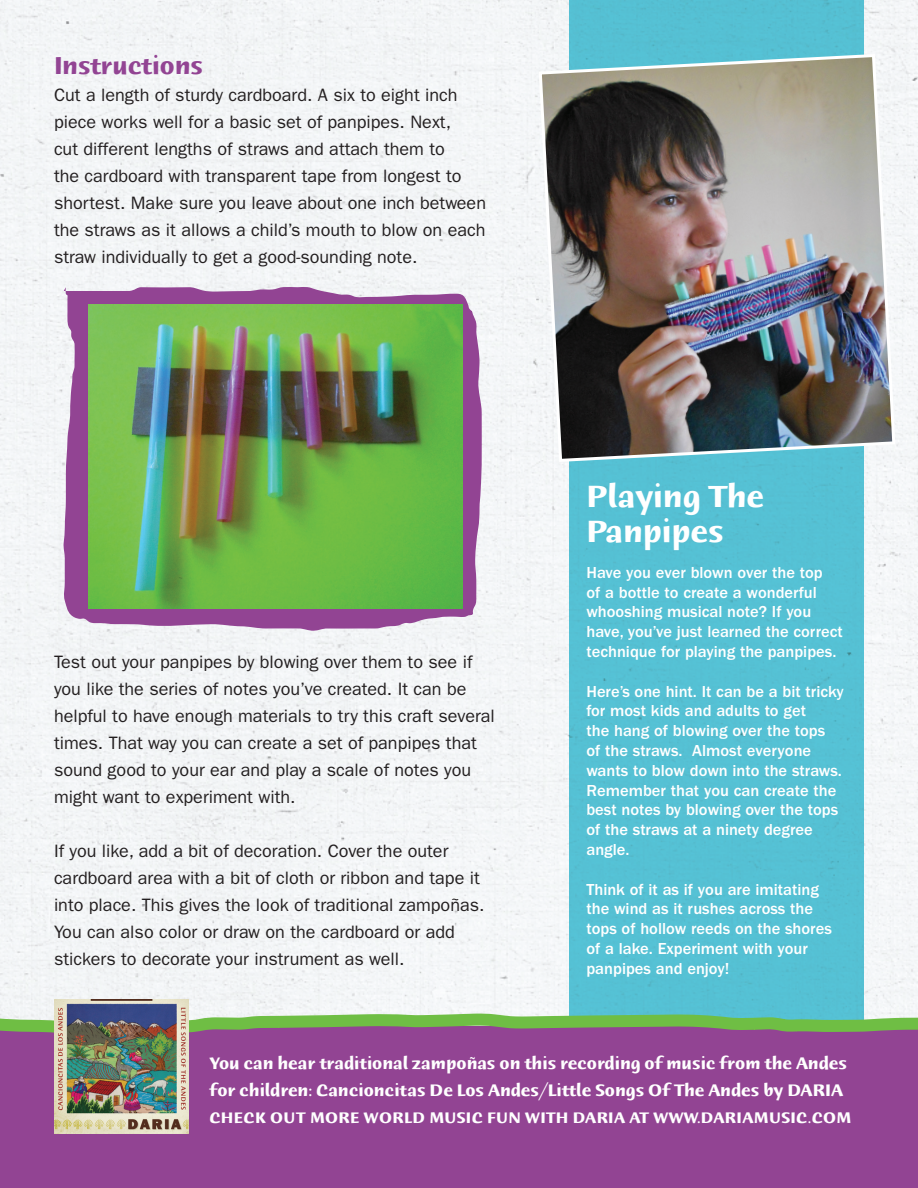
<style>
.page{position:relative;width:918px;height:1188px;background:#fff}
.page>*{position:absolute;margin:0;border:0;box-sizing:border-box;transform-origin:0 0}
.t1{font:700 33px/34.5px "Humana Sans ITC Std";color:#fff}
.t2{font:700 26.4px "Humana Sans ITC Std";color:#924493}
.t3{font:18px/27px "ITC Franklin Gothic Std";color:#231f20}
.t4{font:700 18px/27px "Humana Sans ITC Std";color:#fff}
.t5{font:500 16.5px/19.8px "ITC Franklin Gothic Std";color:#fff}
.t6{font:700 16.5px "Humana Sans ITC Std";letter-spacing:.02em;color:#fff}
</style>
<div class="page">
<div style="left:0;top:0;width:918px;height:981px;background:#f3f5f7"></div>
<div style="left:569px;top:0;width:295px;height:981px;background:#55c1d4"></div>
<div style="left:0;top:1026px;width:918px;height:162px;background:#924493"></div>
<svg style="left:0;top:981px;width:918px;height:52px"></svg>
<img style="left:54px;top:999px;width:135px;height:135px">
<img style="left:539px;top:54px;width:356px;height:408px">
<svg style="left:63px;top:287px;width:419px;height:344px;fill:#924493"></svg>
<img style="left:89px;top:304px;width:373px;height:305px">
<h2 class="t2" style="left:54px;top:54px;width:151px">Instructions</h2>
<p class="t3" style="left:54px;top:82px;width:434px">Cut a length of sturdy cardboard. A six to eight inch piece works well for a basic set of panpipes. Next,<br>cut different lengths of straws and attach them to<br>the cardboard with transparent tape from longest to shortest. Make sure you leave about one inch between the straws as it allows a child’s mouth to blow on each straw individually to get a good-sounding note.</p>
<p class="t3" style="left:54px;top:649px;width:442px">Test out your panpipes by blowing over them to see if you like the series of notes you’ve created. It can be helpful to have enough materials to try this craft several times. That way you can create a set of panpipes that sound good to your ear and play a scale of notes you might want to experiment with.</p>
<p class="t3" style="left:54px;top:838px;width:432px">If you like, add a bit of decoration. Cover the outer cardboard area with a bit of cloth or ribbon and tape it into place. This gives the look of traditional zampoñas.<br>You can also color or draw on the cardboard or add stickers to decorate your instrument as well.</p>
<h1 class="t1" style="left:586px;top:481px;width:179px">Playing The<br>Panpipes</h1>
<p class="t5" style="left:586px;top:564px;width:258px">Have you ever blown over the top<br>of a bottle to create a wonderful whooshing musical note? If you have, you’ve just learned the correct technique for playing the panpipes.</p>
<p class="t5" style="left:586px;top:682px;width:259px">Here’s one hint. It can be a bit tricky for most kids and adults to get<br>the hang of blowing over the tops<br>of the straws. Almost everyone wants to blow down into the straws.<br>Remember that you can create the best notes by blowing over the tops of the straws at a ninety degree angle.</p>
<p class="t5" style="left:586px;top:880px;width:247px">Think of it as if you are imitating the wind as it rushes across the tops of hollow reeds on the shores of a lake. Experiment with your panpipes and enjoy!</p>
<p class="t4" style="left:210px;top:1051px;width:639px">You can hear traditional zampoñas on this recording of music from the Andes for children: Cancioncitas De Los Andes/Little Songs Of The Andes by DARIA</p>
<p class="t6" style="left:210px;top:1110px;width:643px">CHECK OUT MORE WORLD MUSIC FUN WITH DARIA AT WWW.DARIAMUSIC.COM</p>
</div>
